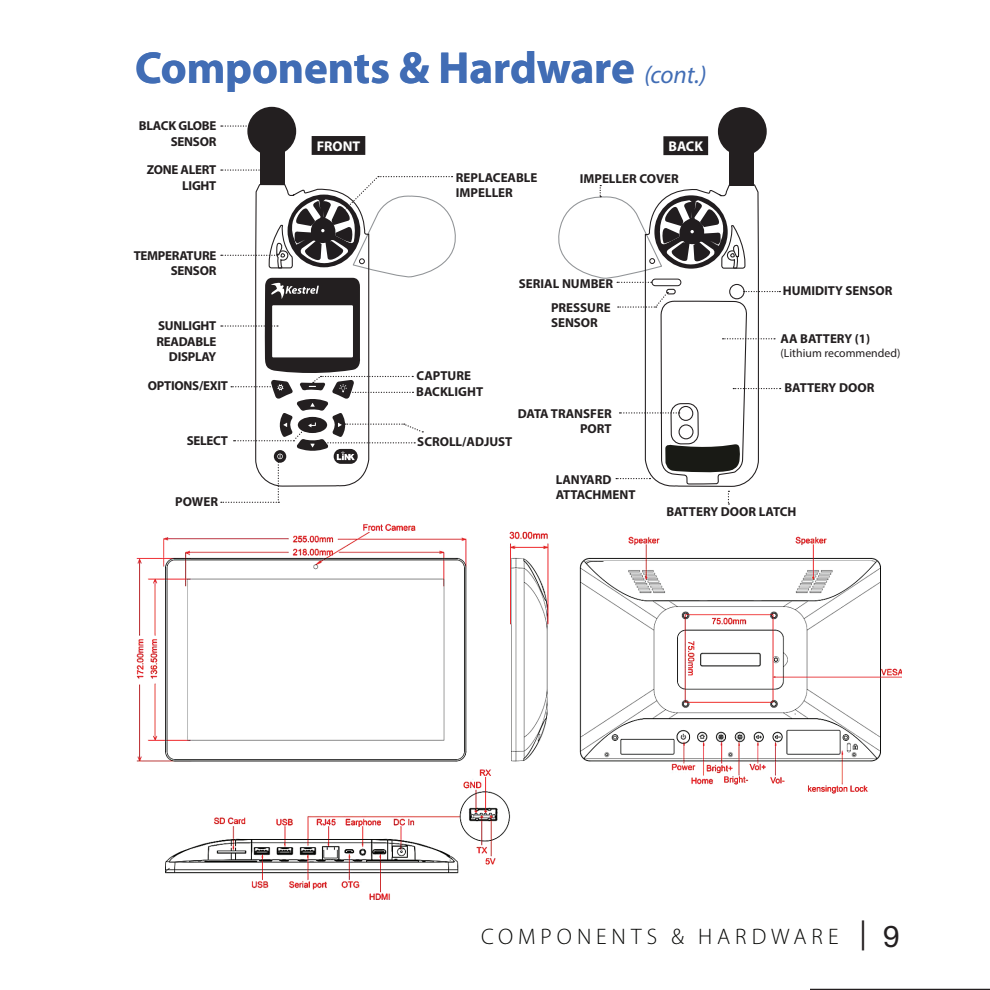
<style>
.page{position:relative;width:990px;height:990px;background:#fff}
.page>*{position:absolute;margin:0;border:0;box-sizing:border-box;transform-origin:0 0}
.t1{font:700 45px "Myriad Pro";letter-spacing:-.005em;color:#416db5}
.t2{font:300 22.5px "Myriad Pro";letter-spacing:.22em;color:#040503}
.t3{font:700 14.25px "Myriad Pro";color:#fff}
.t4{font:700 13px/15.5px "Myriad Pro";color:#231f20}
.t5{font:700 13px/15.2px "Myriad Pro";letter-spacing:-.02em;color:#231f20;text-align:right}
.t6{font:11.75px "Myriad Pro";color:#231f20}
.s1{font-weight:400;font-style:italic;font-size:25px}
.s2{font-family:"Helvetica Neue LT Std";font-weight:400;font-size:30px;color:#231f20}
</style>
<div class="page">
<hr style="left:810px;top:989px;width:180px;height:1px;background:#231f20">
<div style="left:663px;top:136px;width:45px;height:19px;background:#231f20"></div>
<div style="left:312px;top:136px;width:53px;height:19px;background:#231f20"></div>
<div style="left:260px;top:149px;width:24px;height:36px;background:#231f20"></div>
<div style="left:247px;top:107px;width:49px;height:49px;background:#231f20;border-radius:50%"></div>
<svg style="left:558px;top:180px;width:223px;height:325px"></svg>
<div style="left:730px;top:149px;width:24px;height:36px;background:#231f20"></div>
<div style="left:718px;top:107px;width:49px;height:49px;background:#231f20;border-radius:50%"></div>
<svg style="left:221px;top:125px;width:28px;height:2px"></svg>
<svg style="left:221px;top:169px;width:235px;height:334px"></svg>
<img style="left:136px;top:523px;width:765px;height:377px">
<h1 class="t1" style="left:135px;top:39px;width:573px">Components &amp; Hardware <span class="s1">(cont.)</span></h1>
<p class="t5" style="left:139px;top:118px;width:79px">BLACK GLOBE<br>SENSOR</p>
<p class="t5" style="left:147px;top:162px;width:71px">ZONE ALERT<br>LIGHT</p>
<p class="t5" style="left:134px;top:247px;width:84px">TEMPERATURE<br>SENSOR</p>
<p class="t5" style="left:156px;top:318px;width:62px">SUNLIGHT<br>READABLE<br>DISPLAY</p>
<p class="t5" style="left:148px;top:378px;width:82px">OPTIONS/EXIT</p>
<p class="t4" style="left:187px;top:433px;width:43px">SELECT</p>
<p class="t4" style="left:175px;top:493px;width:44px">POWER</p>
<p class="t3" style="left:317px;top:137px;width:45px">FRONT</p>
<p class="t4" style="left:456px;top:169px;width:83px">REPLACEABLE<br>IMPELLER</p>
<p class="t3" style="left:669px;top:137px;width:36px">BACK</p>
<p class="t4" style="left:580px;top:170px;width:101px">IMPELLER COVER</p>
<p class="t4" style="left:519px;top:275px;width:96px">SERIAL NUMBER</p>
<p class="t4" style="left:416px;top:368px;width:56px">CAPTURE</p>
<p class="t4" style="left:416px;top:384px;width:68px">BACKLIGHT</p>
<p class="t4" style="left:551px;top:299px;width:61px">PRESSURE<br>SENSOR</p>
<p class="t4" style="left:518px;top:405px;width:95px;text-align:right">DATA TRANSFER<br>PORT</p>
<p class="t4" style="left:417px;top:434px;width:97px">SCROLL/ADJUST</p>
<p class="t4" style="left:556px;top:471px;width:81px">LANYARD<br>ATTACHMENT</p>
<p class="t4" style="left:783px;top:283px;width:111px">HUMIDITY SENSOR</p>
<p class="t4" style="left:781px;top:331px;width:91px">AA BATTERY (1)</p>
<p class="t6" style="left:781px;top:346px;width:121px">(Lithium recommended)</p>
<p class="t4" style="left:785px;top:380px;width:91px">BATTERY DOOR</p>
<p class="t4" style="left:666px;top:504px;width:132px">BATTERY DOOR LATCH</p>
<h2 class="t2" style="left:481px;top:923px;width:420px">COMPONENTS &amp; HARDWARE <span class="s2">| 9</span></h2>
</div>
